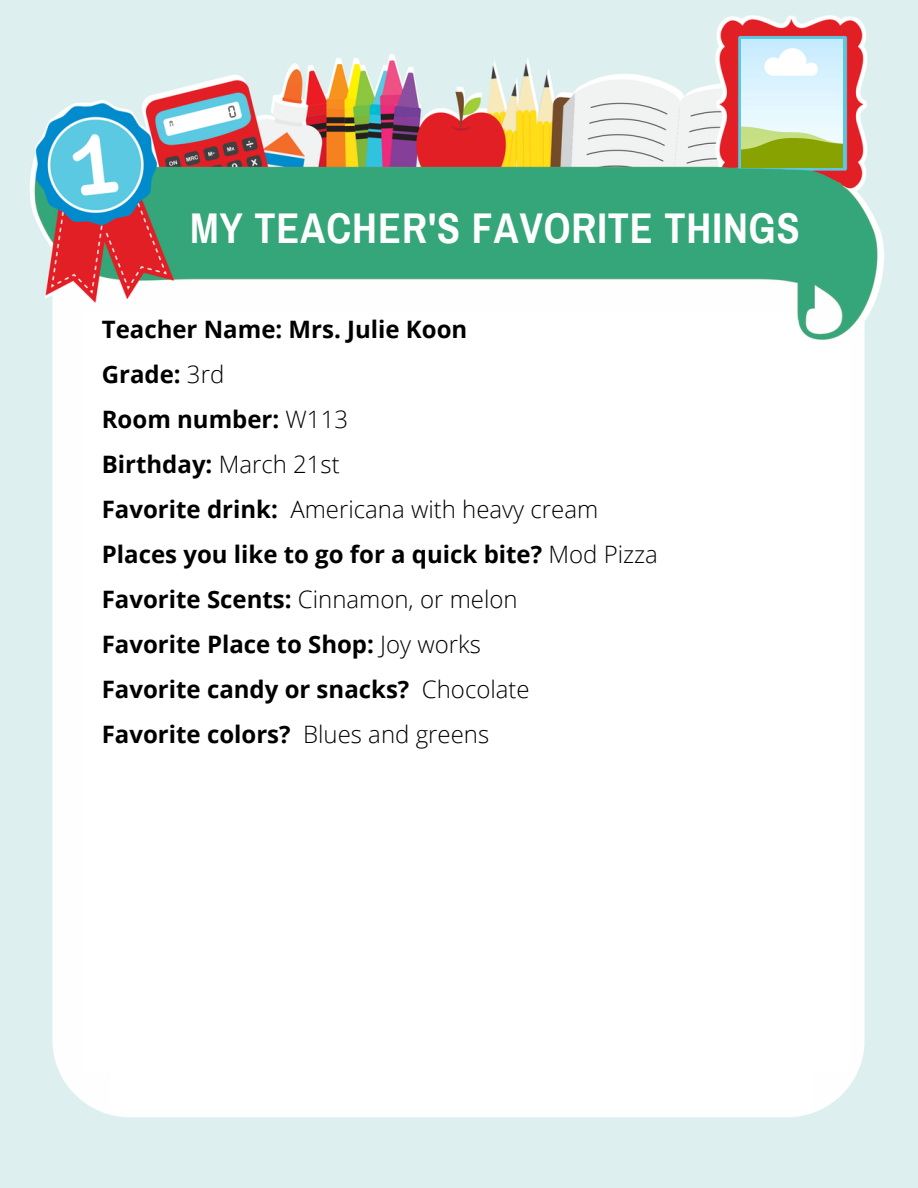
<style>
.page{position:relative;width:918px;height:1188px;background:#fff}
.page>*{position:absolute;margin:0;border:0;box-sizing:border-box;transform-origin:0 0}
.t1{font:700 42px "Archivo Narrow";letter-spacing:.025em;color:#fff}
.t2{font:700 24px "Open Sans";color:#000}
.t3{font:300 24px "Open Sans";color:#000}
.s1{font-weight:300}
.s2{font-weight:700}
</style>
<div class="page">
<img style="left:0;top:0;width:918px;height:1188px">
<img style="left:742px;top:40px;width:101px;height:128px">
<p class="t1" style="left:190px;top:206px;width:611px">MY TEACHER'S FAVORITE THINGS</p>
<p class="t2" style="left:102px;top:312px;width:367px">Teacher Name: Mrs. Julie Koon</p>
<p class="t2" style="left:102px;top:357px;width:124px">Grade: <span class="s1">3rd</span></p>
<p class="t2" style="left:102px;top:402px;width:248px">Room number: <span class="s1">W113</span></p>
<p class="t2" style="left:102px;top:447px;width:240px">Birthday: <span class="s1">March 21st</span></p>
<p class="t3" style="left:102px;top:492px;width:498px"><span class="s2">Favorite drink:</span> Americana with heavy cream</p>
<p class="t2" style="left:102px;top:537px;width:558px">Places you like to go for a quick bite? <span class="s1">Mod Pizza</span></p>
<p class="t3" style="left:102px;top:582px;width:417px"><span class="s2">Favorite Scents:</span> Cinnamon, or melon</p>
<p class="t2" style="left:102px;top:627px;width:381px">Favorite Place to Shop: <span class="s1">Joy works</span></p>
<p class="t2" style="left:102px;top:672px;width:429px">Favorite candy or snacks? <span class="s1">Chocolate</span></p>
<p class="t2" style="left:102px;top:717px;width:389px">Favorite colors? <span class="s1">Blues and greens</span></p>
</div>
